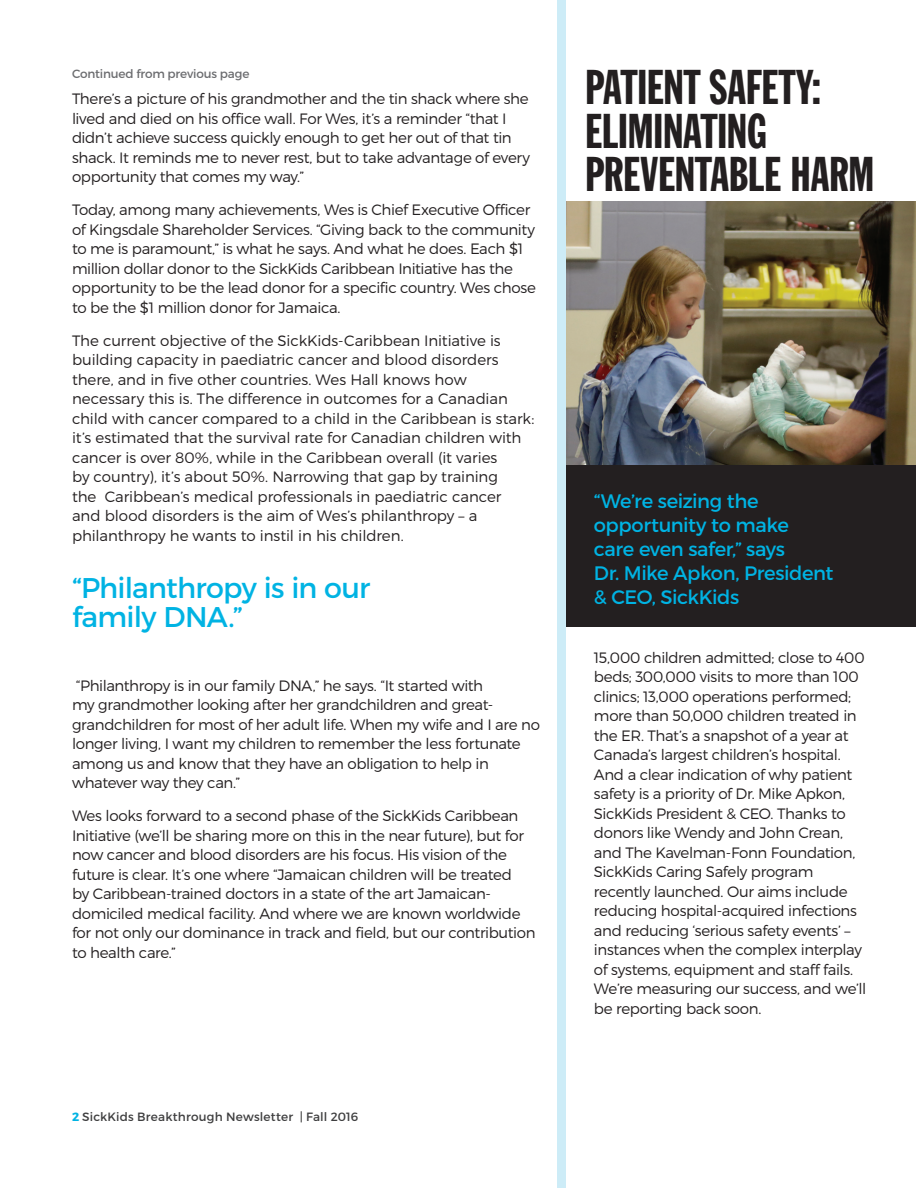
<style>
.page{position:relative;width:918px;height:1188px;background:#fff}
.page>*{position:absolute;margin:0;border:0;box-sizing:border-box;transform-origin:0 0}
.t1{font:48px/43.5px "Franklin Gothic Std Extra Cond";letter-spacing:-.005em;color:#231f20}
.t2{font:28.5px/28.5px "Montserrat";letter-spacing:-.025em;color:#00b3e3}
.t3{font:19.5px/24px "Montserrat";letter-spacing:-.025em;color:#00b3e3}
.t4{font:300 15px/19.5px "Montserrat";letter-spacing:-.02em;color:#231f20}
.t5{font:12px "Montserrat";letter-spacing:.015em;color:#3e3e3f}
.t6{font:12px "Montserrat";letter-spacing:-.01em;color:#6c6d70}
.s1{font-weight:700;color:#00b3e3}
</style>
<div class="page">
<img style="left:566px;top:201px;width:350px;height:264px">
<div style="left:566px;top:465px;width:350px;height:162px;background:#231f20"></div>
<div style="left:558px;top:0;width:8px;height:1188px;background:#cdecf7"></div>
<p class="t6" style="left:72px;top:67px;width:179px">Continued from previous page</p>
<p class="t4" style="left:72px;top:89px;width:459px">There’s a picture of his grandmother and the tin shack where she lived and died on his office wall. For Wes, it’s a reminder “that I didn’t achieve success quickly enough to get her out of that tin shack. It reminds me to never rest, but to take advantage of every opportunity that comes my way.”</p>
<p class="t4" style="left:72px;top:200px;width:465px">Today, among many achievements, Wes is Chief Executive Officer of Kingsdale Shareholder Services. “Giving back to the community to me is paramount,” is what he says. And what he does. Each $1 million dollar donor to the SickKids Caribbean Initiative has the opportunity to be the lead donor for a specific country. Wes chose to be the $1 million donor for Jamaica.</p>
<p class="t4" style="left:72px;top:331px;width:464px">The current objective of the SickKids-Caribbean Initiative is building capacity in paediatric cancer and blood disorders there, and in five other countries. Wes Hall knows how necessary this is. The difference in outcomes for a Canadian child with cancer compared to a child in the Caribbean is stark: it’s estimated that the survival rate for Canadian children with cancer is over 80%, while in the Caribbean overall (it varies<br>by country), it’s about 50%. Narrowing that gap by training<br>the Caribbean’s medical professionals in paediatric cancer<br>and blood disorders is the aim of Wes’s philanthropy – a philanthropy he wants to instil in his children.</p>
<p class="t2" style="left:72px;top:574px;width:300px">“Philanthropy is in our family DNA.”</p>
<p class="t4" style="left:72px;top:676px;width:469px">“Philanthropy is in our family DNA,” he says. “It started with<br>my grandmother looking after her grandchildren and great&shy;grandchildren for most of her adult life. When my wife and I are no longer living, I want my children to remember the less fortunate among us and know that they have an obligation to help in whatever way they can.”</p>
<p class="t4" style="left:72px;top:806px;width:465px">Wes looks forward to a second phase of the SickKids Caribbean Initiative (we’ll be sharing more on this in the near future), but for now cancer and blood disorders are his focus. His vision of the future is clear. It’s one where “Jamaican children will be treated<br>by Caribbean-trained doctors in a state of the art Jamaican&shy;domiciled medical facility. And where we are known worldwide for not only our dominance in track and field, but our contribution to health care.”</p>
<p class="t5" style="left:72px;top:1109px;width:288px"><span class="s1">2</span> SickKids Breakthrough Newsletter | Fall 2016</p>
<p class="t1" style="left:585px;top:67px;width:290px">PATIENT SAFETY:<br>ELIMINATING<br>PREVENTABLE HARM</p>
<p class="t3" style="left:594px;top:489px;width:241px">“We’re seizing the opportunity to make care even safer,” says<br>Dr. Mike Apkon, President &amp; CEO, SickKids</p>
<p class="t4" style="left:594px;top:648px;width:274px">15,000 children admitted; close to 400 beds; 300,000 visits to more than 100 clinics; 13,000 operations performed; more than 50,000 children treated in the ER. That’s a snapshot of a year at Canada’s largest children’s hospital.<br>And a clear indication of why patient safety is a priority of Dr. Mike Apkon, SickKids President &amp; CEO. Thanks to donors like Wendy and John Crean, and The Kavelman-Fonn Foundation, SickKids Caring Safely program recently launched. Our aims include reducing hospital-acquired infections and reducing ‘serious safety events’ – instances when the complex interplay of systems, equipment and staff fails.<br>We’re measuring our success, and we’ll be reporting back soon.</p>
</div>
